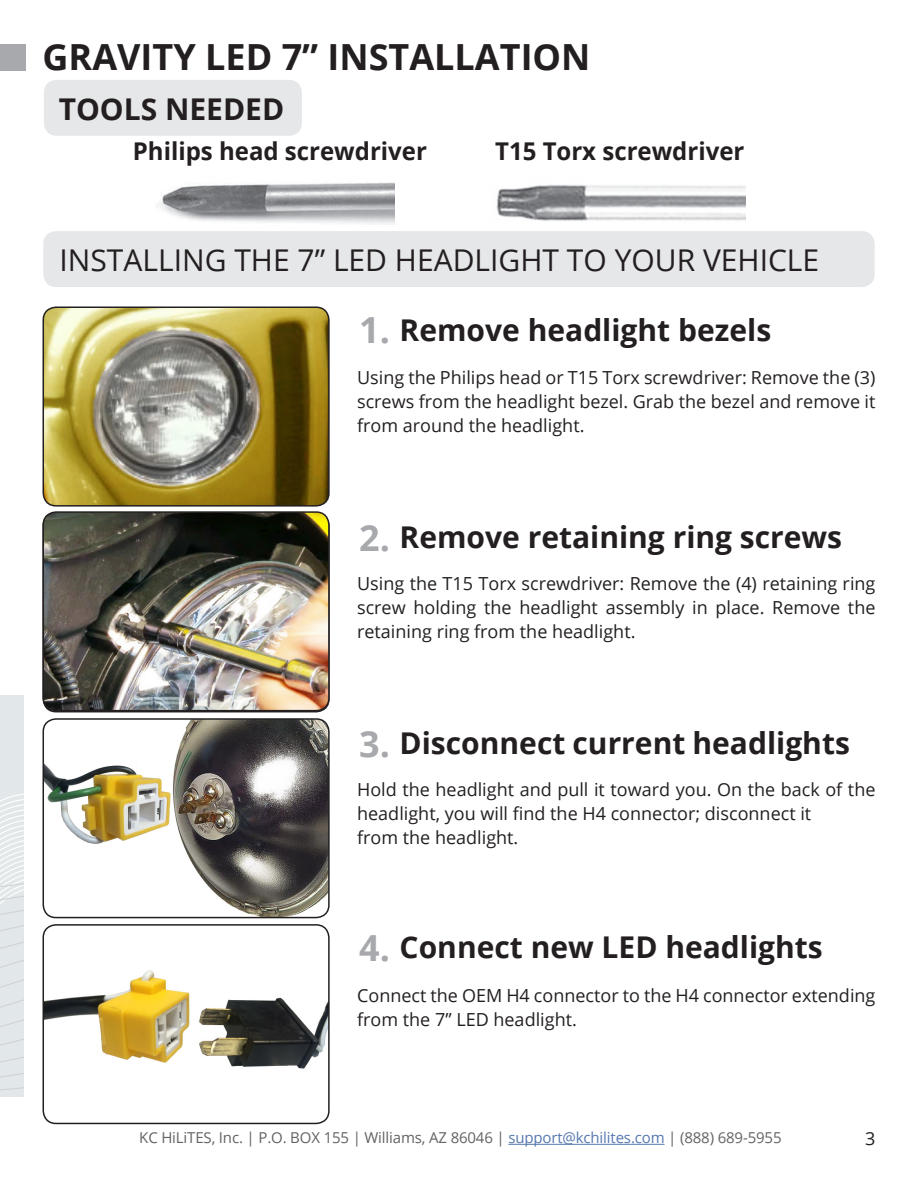
<style>
.page{position:relative;width:918px;height:1188px;background:#fff}
.page>*{position:absolute;margin:0;border:0;box-sizing:border-box;transform-origin:0 0}
.Chapter{font:700 36px "Open Sans";color:#231f20}
.Step_number{font:700 36px "Open Sans";color:#a8a9ad}
.Step_title{font:700 30px "Open Sans";color:#231f20}
.Subtitle{font:30px "Open Sans";color:#231f20}
.Subtitle-2{font:700 30px "Open Sans";color:#231f20}
.Cell_-_normal{font:700 24.45px "Open Sans";color:#231f20}
.Normal_text_-_justif{font:18px/24px "Open Sans";color:#231f20;text-align:justify}
.t1{font:15px "Open Sans";letter-spacing:-.01em;color:#636366}
.s1{color:#5678b0}
</style>
<div class="page">
<div style="left:0;top:44px;width:26px;height:27px;background:#a8a9ad"></div>
<img style="left:157px;top:182px;width:237px;height:43px">
<img style="left:43px;top:307px;width:284px;height:199px">
<div style="left:43px;top:307px;width:287px;height:200px;border:2px solid #231f20;border-radius:13px"></div>
<img style="left:43px;top:719px;width:286px;height:199px">
<div style="left:43px;top:718px;width:287px;height:200px;border:2px solid #231f20;border-radius:13px"></div>
<img style="left:43px;top:925px;width:286px;height:198px">
<div style="left:43px;top:924px;width:287px;height:200px;border:2px solid #231f20;border-radius:13px"></div>
<img style="left:496px;top:185px;width:250px;height:36px">
<div style="left:43px;top:231px;width:832px;height:56px;background:#e6e7e9;border-radius:13px"></div>
<img style="left:43px;top:512px;width:286px;height:199px">
<div style="left:43px;top:511px;width:287px;height:200px;border:2px solid #231f20;border-radius:13px"></div>
<div style="left:44px;top:80px;width:258px;height:56px;background:#e6e7e9;border-radius:13px"></div>
<svg style="left:0;top:696px;width:23px;height:401px"></svg>
<hr style="left:508px;top:1144px;width:157px;height:1px;background:#5678b0">
<p class="Chapter" style="left:43px;top:32px;width:549px">GRAVITY LED 7” INSTALLATION</p>
<p class="Subtitle-2" style="left:59px;top:88px;width:227px">TOOLS NEEDED</p>
<p class="Cell_-_normal" style="left:133px;top:133px;width:296px">Philips head screwdriver</p>
<p class="Cell_-_normal" style="left:495px;top:134px;width:251px">T15 Torx screwdriver</p>
<p class="Subtitle" style="left:60px;top:239px;width:761px">INSTALLING THE 7” LED HEADLIGHT TO YOUR VEHICLE</p>
<p class="Step_number" style="left:359px;top:305px;width:32px">1.</p>
<p class="Step_title" style="left:400px;top:309px;width:373px">Remove headlight bezels</p>
<p class="Normal_text_-_justif" style="left:357px;top:365px;width:520px">Using the Philips head or T15 Torx screwdriver: Remove the (3) screws from the headlight bezel. Grab the bezel and remove it from around the headlight.</p>
<p class="Step_number" style="left:359px;top:512px;width:32px">2.</p>
<p class="Step_title" style="left:400px;top:516px;width:444px">Remove retaining ring screws</p>
<p class="Normal_text_-_justif" style="left:357px;top:571px;width:520px">Using the T15 Torx screwdriver: Remove the (4) retaining ring screw holding the headlight assembly in place. Remove the retaining ring from the headlight.</p>
<p class="Step_number" style="left:359px;top:718px;width:32px">3.</p>
<p class="Step_title" style="left:400px;top:722px;width:452px">Disconnect current headlights</p>
<p class="Normal_text_-_justif" style="left:357px;top:777px;width:520px">Hold the headlight and pull it toward you. On the back of the headlight, you will find the H4 connector; disconnect it</p>
<p class="Normal_text_-_justif" style="left:357px;top:825px;width:163px">from the headlight.</p>
<p class="Step_number" style="left:359px;top:922px;width:32px">4.</p>
<p class="Step_title" style="left:400px;top:926px;width:425px">Connect new LED headlights</p>
<p class="Normal_text_-_justif" style="left:357px;top:983px;width:520px">Connect the OEM H4 connector to the H4 connector extending from the 7” LED headlight.</p>
<p class="t1" style="left:139px;top:1127px;width:644px">KC HiLiTES, Inc. | P.O. BOX 155 | Williams, AZ 86046 | <span class="s1">support@kchilites.com</span> | (888) 689-5955</p>
<p class="Normal_text_-_justif" style="left:865px;top:1126px;width:12px">3</p>
</div>
